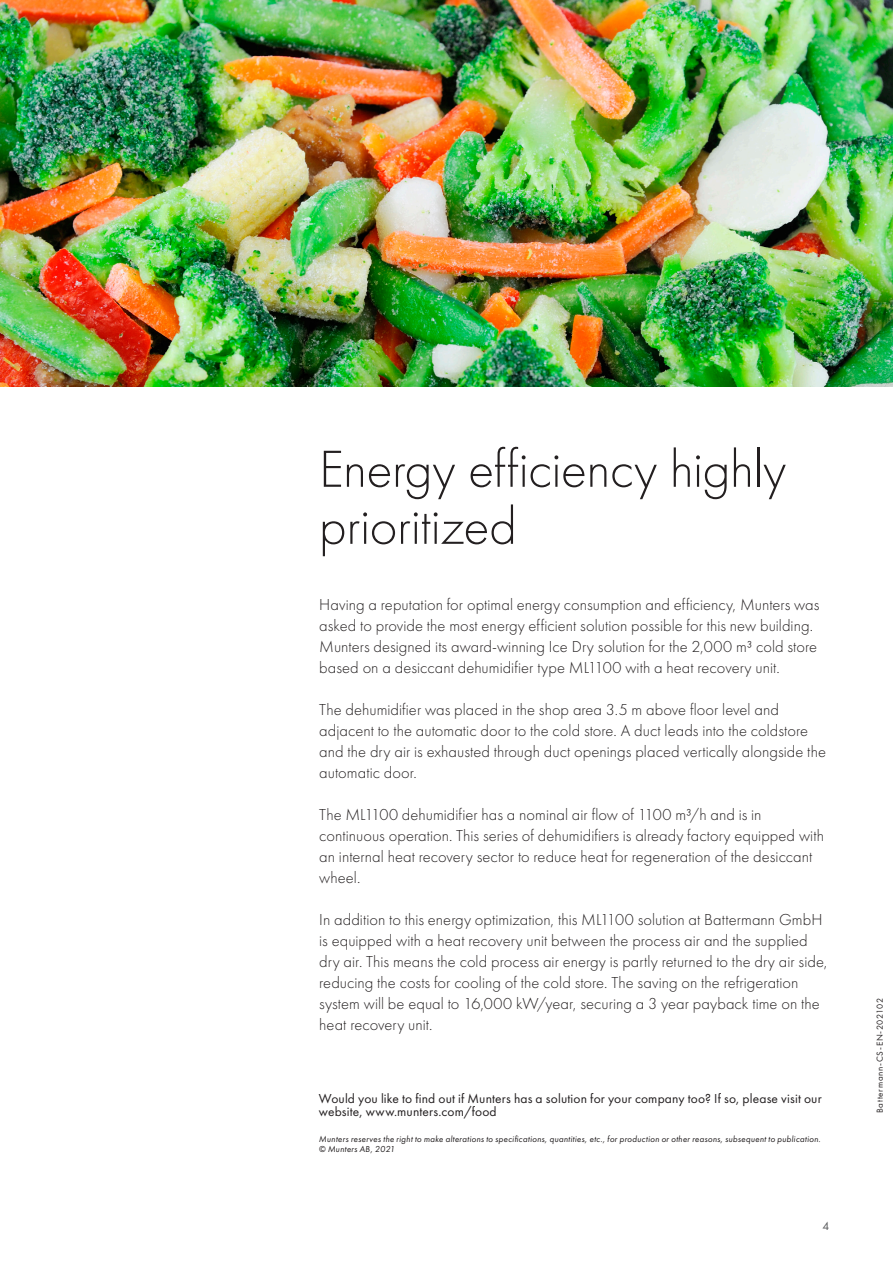
<style>
.page{position:relative;width:893px;height:1263px;background:#fff}
.page>*{position:absolute;margin:0;border:0;box-sizing:border-box;transform-origin:0 0}
.t1{font:54px/57px "Futura PT Light";letter-spacing:-.01em;color:#231f20}
.t2{font:16.5px/21px "Futura PT Light";letter-spacing:.005em;color:#231f20}
.t3{font:13.5px/12.6px "Futura PT";letter-spacing:.01em;color:#231f20}
.t4{font:12px "Futura PT";color:#57585a}
.t5{font:italic 9px/10.5px "Futura PT Book";letter-spacing:.025em;color:#231f20}
.t6{font:9px "Futura PT";letter-spacing:.075em;color:#231f20}
</style>
<div class="page">
<img style="left:0;top:0;width:893px;height:387px">
<h1 class="t1" style="left:319px;top:441px;width:469px">Energy efficiency highly prioritized</h1>
<p class="t2" style="left:319px;top:594px;width:502px">Having a reputation for optimal energy consumption and efficiency, Munters was asked to provide the most energy efficient solution possible for this new building.<br>Munters designed its award-winning Ice Dry solution for the 2,000 m³ cold store based on a desiccant dehumidifier type ML1100 with a heat recovery unit.</p>
<p class="t2" style="left:319px;top:699px;width:508px">The dehumidifier was placed in the shop area 3.5 m above floor level and adjacent to the automatic door to the cold store. A duct leads into the coldstore and the dry air is exhausted through duct openings placed vertically alongside the automatic door.</p>
<p class="t2" style="left:319px;top:804px;width:506px">The ML1100 dehumidifier has a nominal air flow of 1100 m³/h and is in continuous operation. This series of dehumidifiers is already factory equipped with an internal heat recovery sector to reduce heat for regeneration of the desiccant wheel.</p>
<p class="t2" style="left:319px;top:909px;width:510px">In addition to this energy optimization, this ML1100 solution at Battermann GmbH is equipped with a heat recovery unit between the process air and the supplied dry air. This means the cold process air energy is partly returned to the dry air side, reducing the costs for cooling of the cold store. The saving on the refrigeration system will be equal to 16,000 kW/year, securing a 3 year payback time on the heat recovery unit.</p>
<p class="t3" style="left:319px;top:1092px;width:504px">Would you like to find out if Munters has a solution for your company too? If so, please visit our website, www.munters.com/food</p>
<p class="t5" style="left:319px;top:1134px;width:503px">Munters reserves the right to make alterations to specifications, quantities, etc., for production or other reasons, subsequent to publication. © Munters AB, 2021</p>
<p class="t4" style="left:822px;top:1219px;width:8px">4</p>
<p class="t6" style="left:874px;top:1113px;width:117px;rotate:-90deg">Battermann-CS-EN-202102</p>
</div>
